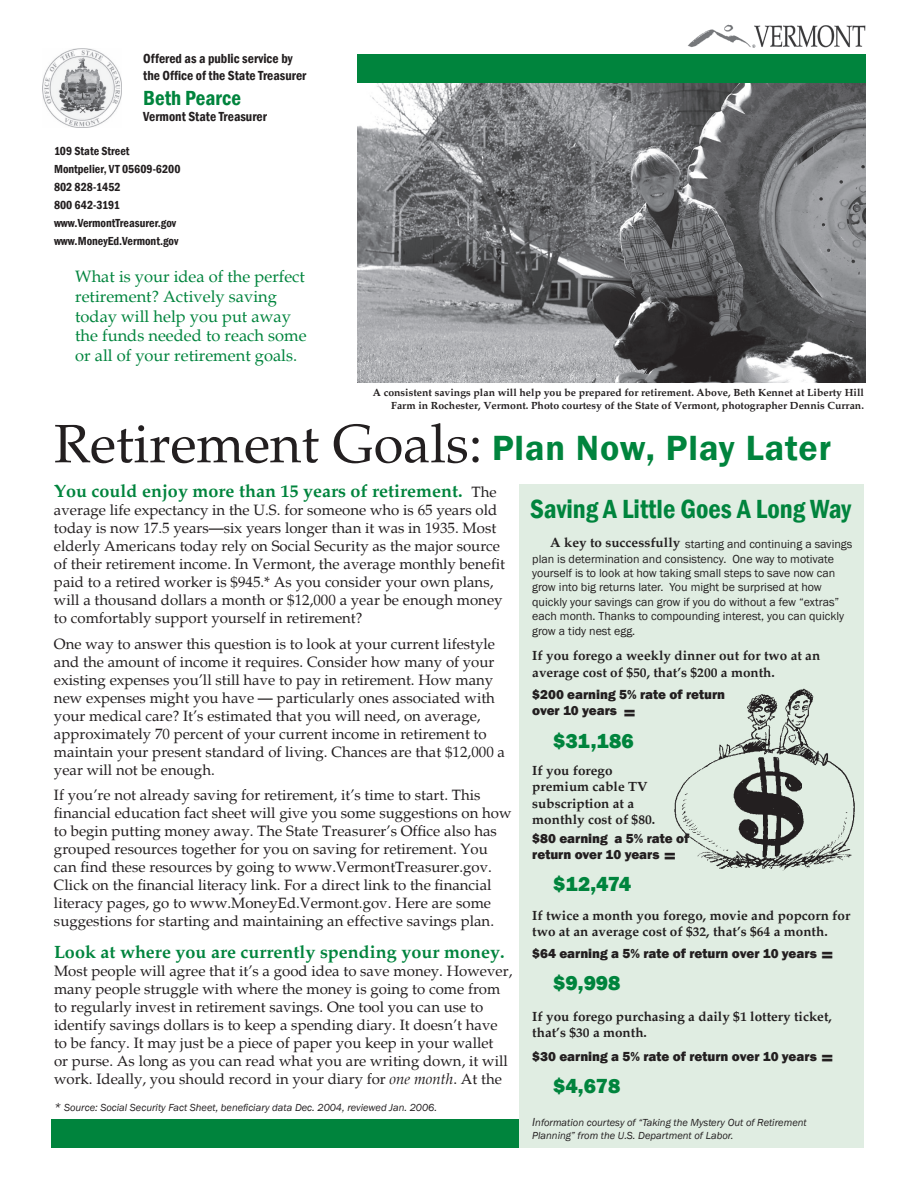
<style>
.page{position:relative;width:918px;height:1188px;background:#fff}
.page>*{position:absolute;margin:0;border:0;box-sizing:border-box;transform-origin:0 0}
.t1{font:600 36px "Franklin Gothic";letter-spacing:.025em;color:#00843d}
.t2{font:600 condensed 27px "Franklin Gothic";color:#00843d}
.t3{font:800 21px "Franklin Gothic";color:#00843d}
.t4{font:600 condensed 21px "Franklin Gothic";color:#00843d}
.t5{font:800 21px "Franklin Gothic";color:#231f20}
.t6{font:700 18px "Palatino";color:#00843d}
.t7{font:16.5px/19.8px "Palatino";color:#00843d}
.t8{font:15px/18px "Palatino";color:#231f20}
.t9{font:700 13.5px/16.2px "Palatino";color:#231f20}
.t10{font:800 13.5px/16.5px "Franklin Gothic";color:#231f20}
.t11{font:600 condensed 13.5px/16.2px "Franklin Gothic";color:#231f20}
.t12{font:12px/14.4px "Franklin Gothic";color:#231f20}
.t13{font:600 condensed 12px/18px "Franklin Gothic";color:#231f20}
.t14{font:700 10.5px/12.6px "Palatino";color:#231f20;text-align:right}
.t15{font:italic 10.5px/12.6px "Franklin Gothic";color:#231f20}
.s1{font-family:"Palatino";font-weight:400;font-size:54px;color:#231f20}
.s2{font-weight:400;font-size:15px;color:#231f20}
.s3{font-style:italic}
.s4{font-size:12px}
</style>
<div class="page">
<div style="left:519px;top:484px;width:345px;height:664px;background:#e0ede2"></div>
<div style="left:51px;top:1120px;width:468px;height:28px;background:#00843d"></div>
<img style="left:357px;top:82px;width:509px;height:300px">
<img style="left:43px;top:48px;width:79px;height:79px">
<div style="left:357px;top:54px;width:509px;height:28px;background:#00843d"></div>
<img style="left:688px;top:24px;width:178px;height:24px">
<img style="left:674px;top:688px;width:181px;height:183px">
<p class="t11" style="left:143px;top:51px;width:165px">Offered as a public service by the Office of the State Treasurer</p>
<h3 class="t4" style="left:143px;top:84px;width:99px">Beth Pearce</h3>
<p class="t11" style="left:143px;top:108px;width:125px">Vermont State Treasurer</p>
<p class="t13" style="left:54px;top:142px;width:128px">109 State Street<br>Montpelier, VT 05609-6200<br>802 828-1452<br>800 642-3191 www.VermontTreasurer.gov www.MoneyEd.Vermont.gov</p>
<p class="t7" style="left:75px;top:267px;width:233px">What is your idea of the perfect retirement? Actively saving today will help you put away the funds needed to reach some or all of your retirement goals.</p>
<p class="t14" style="left:373px;top:386px;width:493px">A consistent savings plan will help you be prepared for retirement. Above, Beth Kennet at Liberty Hill<br>Farm in Rochester, Vermont. Photo courtesy of the State of Vermont, photographer Dennis Curran.</p>
<h1 class="t1" style="left:54px;top:426px;width:779px"><span class="s1">Retirement Goals:</span> Plan Now, Play Later</h1>
<p class="t6" style="left:54px;top:481px;width:444px">You could enjoy more than 15 years of retirement. <span class="s2">The</span></p>
<p class="t8" style="left:54px;top:501px;width:452px">average life expectancy in the U.S. for someone who is 65 years old today is now 17.5 years—six years longer than it was in 1935. Most elderly Americans today rely on Social Security as the major source of their retirement income. In Vermont, the average monthly benefit paid to a retired worker is $945.* As you consider your own plans, will a thousand dollars a month or $12,000 a year be enough money to comfortably support yourself in retirement?</p>
<p class="t8" style="left:54px;top:635px;width:453px">One way to answer this question is to look at your current lifestyle and the amount of income it requires. Consider how many of your existing expenses you’ll still have to pay in retirement. How many new expenses might you have — particularly ones associated with your medical care? It’s estimated that you will need, on average, approximately 70 percent of your current income in retirement to maintain your present standard of living. Chances are that $12,000 a year will not be enough.</p>
<p class="t8" style="left:54px;top:786px;width:459px">If you’re not already saving for retirement, it’s time to start. This financial education fact sheet will give you some suggestions on how to begin putting money away. The State Treasurer’s Office also has grouped resources together for you on saving for retirement. You can find these resources by going to www.VermontTreasurer.gov.<br>Click on the financial literacy link. For a direct link to the financial literacy pages, go to www.MoneyEd.Vermont.gov. Here are some suggestions for starting and maintaining an effective savings plan.</p>
<p class="t6" style="left:54px;top:941px;width:452px">Look at where you are currently spending your money.</p>
<p class="t8" style="left:54px;top:962px;width:460px">Most people will agree that it’s a good idea to save money. However, many people struggle with where the money is going to come from to regularly invest in retirement savings. One tool you can use to identify savings dollars is to keep a spending diary. It doesn’t have to be fancy. It may just be a piece of paper you keep in your wallet<br>or purse. As long as you can read what you are writing down, it will work. Ideally, you should record in your diary for <span class="s3">one month</span>. At the</p>
<p class="t15" style="left:54px;top:1101px;width:385px"><span class="s4">*</span> Source: Social Security Fact Sheet, beneficiary data Dec. 2004, reviewed Jan. 2006.</p>
<h2 class="t2" style="left:530px;top:491px;width:323px">Saving A Little Goes A Long Way</h2>
<p class="t9" style="left:550px;top:535px;width:132px">A key to successfully</p>
<p class="t12" style="left:532px;top:537px;width:322px;text-indent:153px">starting and continuing a savings plan is determination and consistency. One way to motivate yourself is to look at how taking small steps to save now can grow into big returns later. You might be surprised at how quickly your savings can grow if you do without a few “extras” each month. Thanks to compounding interest, you can quickly grow a tidy nest egg.</p>
<p class="t9" style="left:532px;top:648px;width:290px">If you forego a weekly dinner out for two at an average cost of $50, that’s $200 a month.</p>
<p class="t10" style="left:532px;top:686px;width:194px">$200 earning 5% rate of return over 10 years</p>
<h3 class="t3" style="left:553px;top:727px;width:82px">$31,186</h3>
<p class="t9" style="left:532px;top:763px;width:124px">If you forego premium cable TV subscription at a monthly cost of $80.</p>
<p class="t10" style="left:532px;top:830px;width:159px">$80 earning a 5% rate of return over 10 years</p>
<h3 class="t3" style="left:553px;top:871px;width:79px">$12,474</h3>
<h3 class="t5" style="left:624px;top:699px;width:14px">=</h3>
<h3 class="t5" style="left:664px;top:842px;width:14px">=</h3>
<p class="t9" style="left:532px;top:908px;width:320px">If twice a month you forego, movie and popcorn for two at an average cost of $32, that’s $64 a month.</p>
<p class="t10" style="left:532px;top:945px;width:286px">$64 earning a 5% rate of return over 10 years</p>
<h3 class="t3" style="left:553px;top:970px;width:69px">$9,998</h3>
<h3 class="t5" style="left:821px;top:941px;width:14px">=</h3>
<p class="t9" style="left:532px;top:1009px;width:301px">If you forego purchasing a daily $1 lottery ticket, that’s $30 a month.</p>
<p class="t10" style="left:532px;top:1048px;width:286px">$30 earning a 5% rate of return over 10 years</p>
<h3 class="t3" style="left:553px;top:1073px;width:69px">$4,678</h3>
<h3 class="t5" style="left:821px;top:1044px;width:14px">=</h3>
<p class="t15" style="left:532px;top:1116px;width:276px"><span class="s4">I</span>nformation courtesy of “Taking the Mystery Out of Retirement<br>Planning” from the U.S. Department of Labor.</p>
</div>
